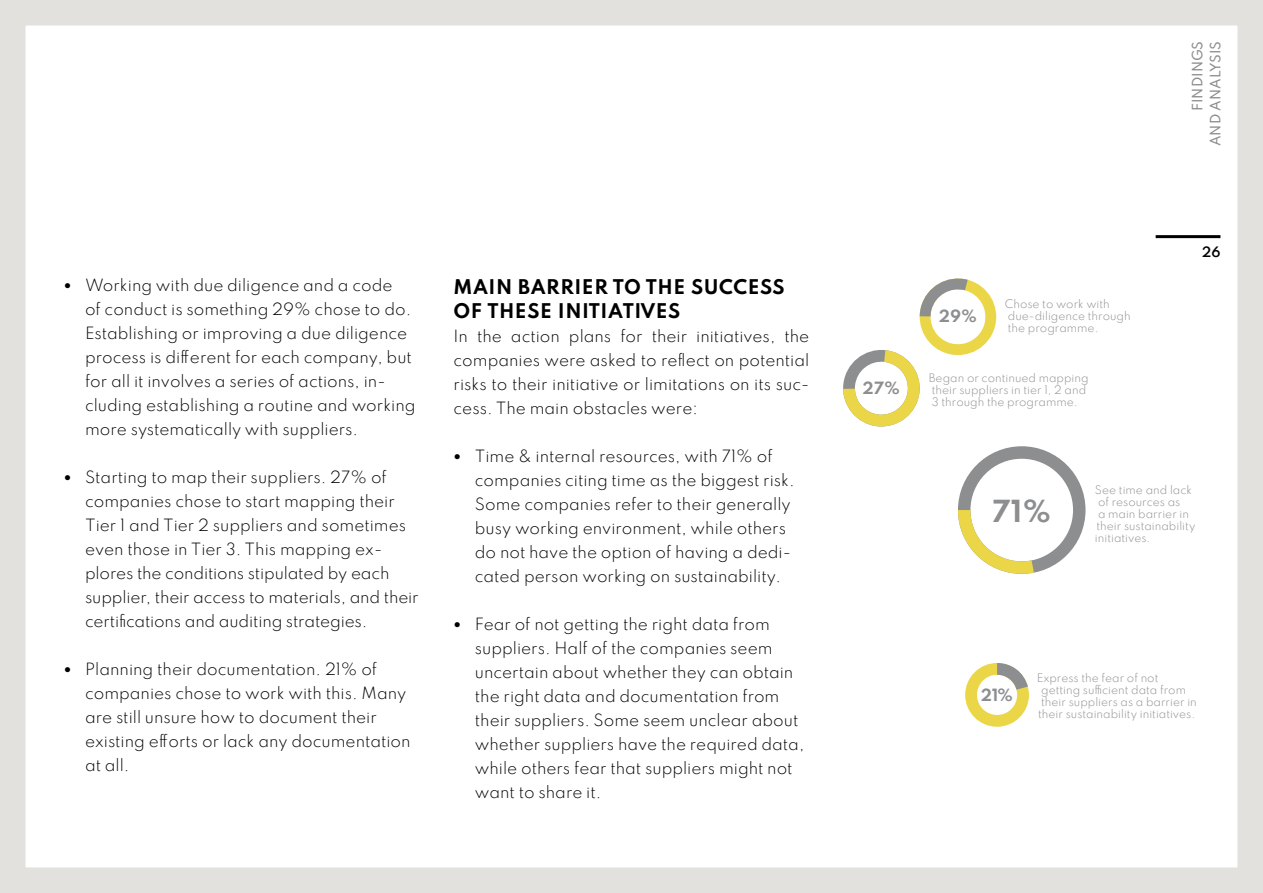
<style>
.page{position:relative;width:1263px;height:893px;background:#fff}
.page>*{position:absolute;margin:0;border:0;box-sizing:border-box;transform-origin:0 0}
.t1{font:100 27px "Spartan";color:#8d8e90}
.t2{font:100 18px/24px "Spartan";letter-spacing:.03em;color:#000}
.t3{font:100 15px/24px "Spartan";color:#000}
.t4{font:100 15px "Spartan";color:#8d8e90}
.t5{font:100 12.75px/18px "Spartan";color:#8d8e90;text-align:right}
.t6{font:100 12.75px "Spartan";color:#000}
.t7{font:100 10.5px/12px "Spartan";color:#8d8e90}
</style>
<div class="page">
<div style="left:0;top:0;width:1263px;height:893px;border:26px solid #e3e1de"></div>
<hr style="left:1156px;top:235px;width:64px;height:3px;background:#000">
<svg style="left:843px;top:278px;width:154px;height:149px"></svg>
<svg style="left:958px;top:446px;width:127px;height:128px"></svg>
<svg style="left:965px;top:663px;width:64px;height:64px"></svg>
<p class="t3" style="left:85px;top:273px;width:332px;text-indent:-21px">• Working with due diligence and a code<br>of conduct is something 29% chose to do.<br>Establishing or improving a due diligence process is different for each company, but for all it involves a series of actions, in&shy;cluding establishing a routine and working more systematically with suppliers.</p>
<p class="t3" style="left:85px;top:465px;width:335px;text-indent:-21px">• Starting to map their suppliers. 27% of companies chose to start mapping their Tier 1 and Tier 2 suppliers and sometimes even those in Tier 3. This mapping ex&shy;plores the conditions stipulated by each supplier, their access to materials, and their certifications and auditing strategies.</p>
<p class="t3" style="left:85px;top:657px;width:327px;text-indent:-21px">• Planning their documentation. 21% of companies chose to work with this. Many are still unsure how to document their existing efforts or lack any documentation at all.</p>
<p class="t2" style="left:454px;top:274px;width:333px">MAIN BARRIER TO THE SUCCESS<br>OF THESE INITIATIVES</p>
<p class="t3" style="left:454px;top:324px;width:357px;text-align:justify">In the action plans for their initiatives, the companies were asked to reflect on potential risks to their initiative or limitations on its suc&shy;cess. The main obstacles were:</p>
<p class="t3" style="left:475px;top:444px;width:321px;text-indent:-21px">• Time &amp; internal resources, with 71% of companies citing time as the biggest risk.<br>Some companies refer to their generally busy working environment, while others do not have the option of having a dedi&shy;cated person working on sustainability.</p>
<p class="t3" style="left:475px;top:612px;width:331px;text-indent:-21px">• Fear of not getting the right data from suppliers. Half of the companies seem uncertain about whether they can obtain the right data and documentation from their suppliers. Some seem unclear about whether suppliers have the required data, while others fear that suppliers might not want to share it.</p>
<p class="t5" style="left:1188px;top:146px;width:107px;rotate:-90deg">FINDINGS<br>AND ANALYSIS</p>
<p class="t4" style="left:939px;top:305px;width:39px">29%</p>
<p class="t7" style="left:1005px;top:298px;width:127px">Chose to work with due-diligence through the programme.</p>
<p class="t4" style="left:863px;top:377px;width:39px">27%</p>
<p class="t7" style="left:929px;top:371px;width:161px">Began or continued mapping their suppliers in tier 1, 2 and<br>3 through the programme.</p>
<p class="t6" style="left:1202px;top:242px;width:20px">26</p>
<h1 class="t1" style="left:992px;top:491px;width:60px">71%</h1>
<p class="t7" style="left:1095px;top:483px;width:102px">See time and lack of resources as<br>a main barrier in their sustainability initiatives.</p>
<p class="t4" style="left:981px;top:684px;width:33px">21%</p>
<p class="t7" style="left:1037px;top:671px;width:162px">Express the fear of not getting sufficient data from their suppliers as a barrier in their sustainability initiatives.</p>
</div>
